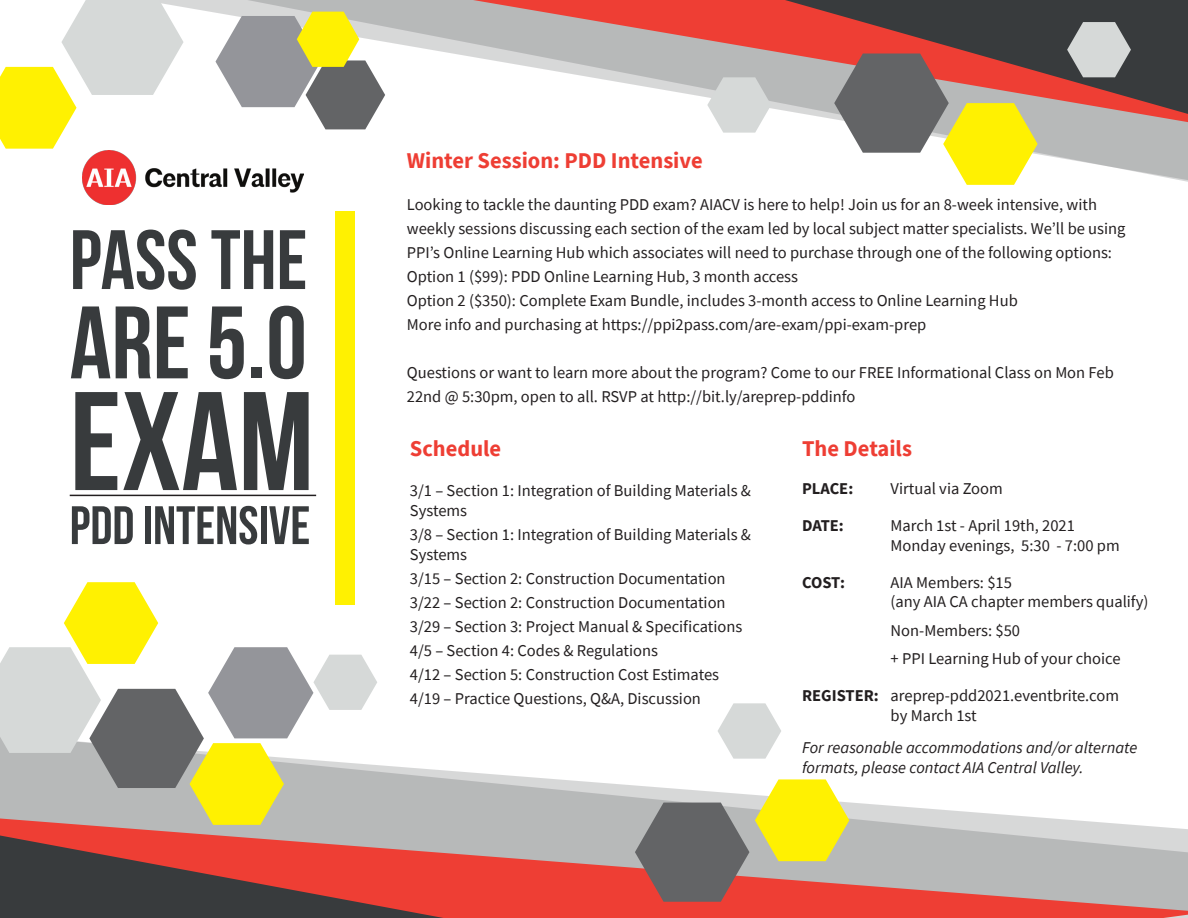
<style>
.page{position:relative;width:1188px;height:918px;background:#fff}
.page>*{position:absolute;margin:0;border:0;box-sizing:border-box;transform-origin:0 0}
.t1{font:700 139.95px "Bebas Neue";color:#383b3d}
.t2{font:700 102.6px "Bebas Neue";color:#383b3d}
.t3{font:700 84px "Bebas Neue";color:#383b3d}
.t4{font:700 54px "Bebas Neue";color:#383b3d}
.t5{font:700 22.5px "Source Sans Pro";color:#ee3e34}
.t6{font:16.5px/24px "Source Sans Pro";color:#231f20}
.t7{font:italic 16.5px/19.8px "Source Sans Pro";color:#231f20}
.t8{font:700 16.5px "Source Sans Pro";letter-spacing:-.01em;color:#231f20}
.s1{font-weight:700}
</style>
<div class="page">
<svg style="left:102px;top:0;width:1086px;height:181px"></svg>
<svg style="left:473px;top:0;width:715px;height:122px"></svg>
<svg style="left:785px;top:0;width:403px;height:114px;background:#754b4a"></svg>
<svg style="left:377px;top:765px;width:666px;height:53px"></svg>
<svg style="left:0;top:818px;width:1188px;height:100px;background:#cf8d89"></svg>
<svg style="left:0;top:836px;width:444px;height:82px;background:#8f423f"></svg>
<div style="left:336px;top:211px;width:19px;height:393px;background:#fff101"></div>
<svg style="left:0;top:582px;width:377px;height:243px"></svg>
<svg style="left:0;top:0;width:184px;height:149px"></svg>
<svg style="left:216px;top:12px;width:169px;height:117px"></svg>
<svg style="left:834px;top:54px;width:204px;height:131px"></svg>
<svg style="left:1067px;top:22px;width:64px;height:55px;background:#aeb1b1"></svg>
<svg style="left:635px;top:803px;width:114px;height:99px;background:#7d6c6c"></svg>
<svg style="left:755px;top:779px;width:94px;height:82px;background:#f4ea36"></svg>
<svg style="left:718px;top:703px;width:63px;height:56px"></svg>
<img style="left:82px;top:151px;width:221px;height:53px">
<hr style="left:70px;top:495px;width:246px;height:1px;background:#231f20">
<svg style="left:707px;top:77px;width:64px;height:56px;background:#d8dad9"></svg>
<p class="t3" style="left:70px;top:214px;width:239px">PASS THE</p>
<p class="t2" style="left:70px;top:287px;width:239px">ARE 5.0</p>
<p class="t1" style="left:70px;top:365px;width:246px">EXAM</p>
<p class="t4" style="left:70px;top:496px;width:242px">PDD INTENSIVE</p>
<p class="t5" style="left:407px;top:146px;width:297px">Winter Session: PDD Intensive</p>
<p class="t6" style="left:407px;top:193px;width:720px">Looking to tackle the daunting PDD exam? AIACV is here to help! Join us for an 8-week intensive, with weekly sessions discussing each section of the exam led by local subject matter specialists. We’ll be using<br>PPI’s Online Learning Hub which associates will need to purchase through one of the following options:</p>
<p class="t6" style="left:407px;top:265px;width:393px">Option 1 ($99): PDD Online Learning Hub, 3 month access</p>
<p class="t6" style="left:407px;top:289px;width:612px">Option 2 ($350): Complete Exam Bundle, includes 3-month access to Online Learning Hub</p>
<p class="t6" style="left:407px;top:313px;width:521px">More info and purchasing at https://ppi2pass.com/are-exam/ppi-exam-prep</p>
<p class="t6" style="left:407px;top:361px;width:708px">Questions or want to learn more about the program? Come to our FREE Informational Class on Mon Feb<br>22nd @ 5:30pm, open to all. RSVP at http://bit.ly/areprep-pddinfo</p>
<p class="t5" style="left:410px;top:434px;width:93px">Schedule</p>
<p class="t6" style="left:410px;top:481px;width:342px;line-height:19.8px">3/1 – Section 1: Integration of Building Materials &amp;<br>Systems</p>
<p class="t6" style="left:410px;top:524px;width:342px;line-height:19.8px">3/8 – Section 1: Integration of Building Materials &amp;<br>Systems</p>
<p class="t6" style="left:410px;top:566px;width:317px">3/15 – Section 2: Construction Documentation</p>
<p class="t6" style="left:410px;top:590px;width:317px">3/22 – Section 2: Construction Documentation</p>
<p class="t6" style="left:410px;top:614px;width:334px">3/29 – Section 3: Project Manual &amp; Specifications</p>
<p class="t6" style="left:410px;top:638px;width:250px">4/5 – Section 4: Codes &amp; Regulations</p>
<p class="t6" style="left:410px;top:662px;width:311px">4/12 – Section 5: Construction Cost Estimates</p>
<p class="t6" style="left:410px;top:686px;width:293px">4/19 – Practice Questions, Q&amp;A, Discussion</p>
<p class="t5" style="left:802px;top:434px;width:111px">The Details</p>
<p class="t8" style="left:802px;top:478px;width:53px">PLACE:</p>
<p class="t6" style="left:891px;top:477px;width:114px">Virtual via Zoom</p>
<p class="t8" style="left:802px;top:514px;width:43px">DATE:</p>
<p class="t6" style="left:891px;top:513px;width:186px">March 1st - April 19th, 2021</p>
<p class="t6" style="left:891px;top:533px;width:231px">Monday evenings, 5:30 - 7:00 pm</p>
<p class="t8" style="left:802px;top:571px;width:44px">COST:</p>
<p class="t6" style="left:891px;top:570px;width:123px">AIA Members: $15</p>
<p class="t6" style="left:891px;top:590px;width:259px">(any AIA CA chapter members qualify)</p>
<p class="t6" style="left:891px;top:618px;width:131px">Non-Members: $50</p>
<p class="t6" style="left:891px;top:646px;width:232px">+ PPI Learning Hub of your choice</p>
<p class="t6" style="left:802px;top:683px;width:318px"><span class="s1">REGISTER:</span> areprep-pdd2021.eventbrite.com</p>
<p class="t6" style="left:891px;top:703px;width:88px">by March 1st</p>
<p class="t7" style="left:802px;top:738px;width:337px">For reasonable accommodations and/or alternate formats, please contact AIA Central Valley.</p>
</div>
